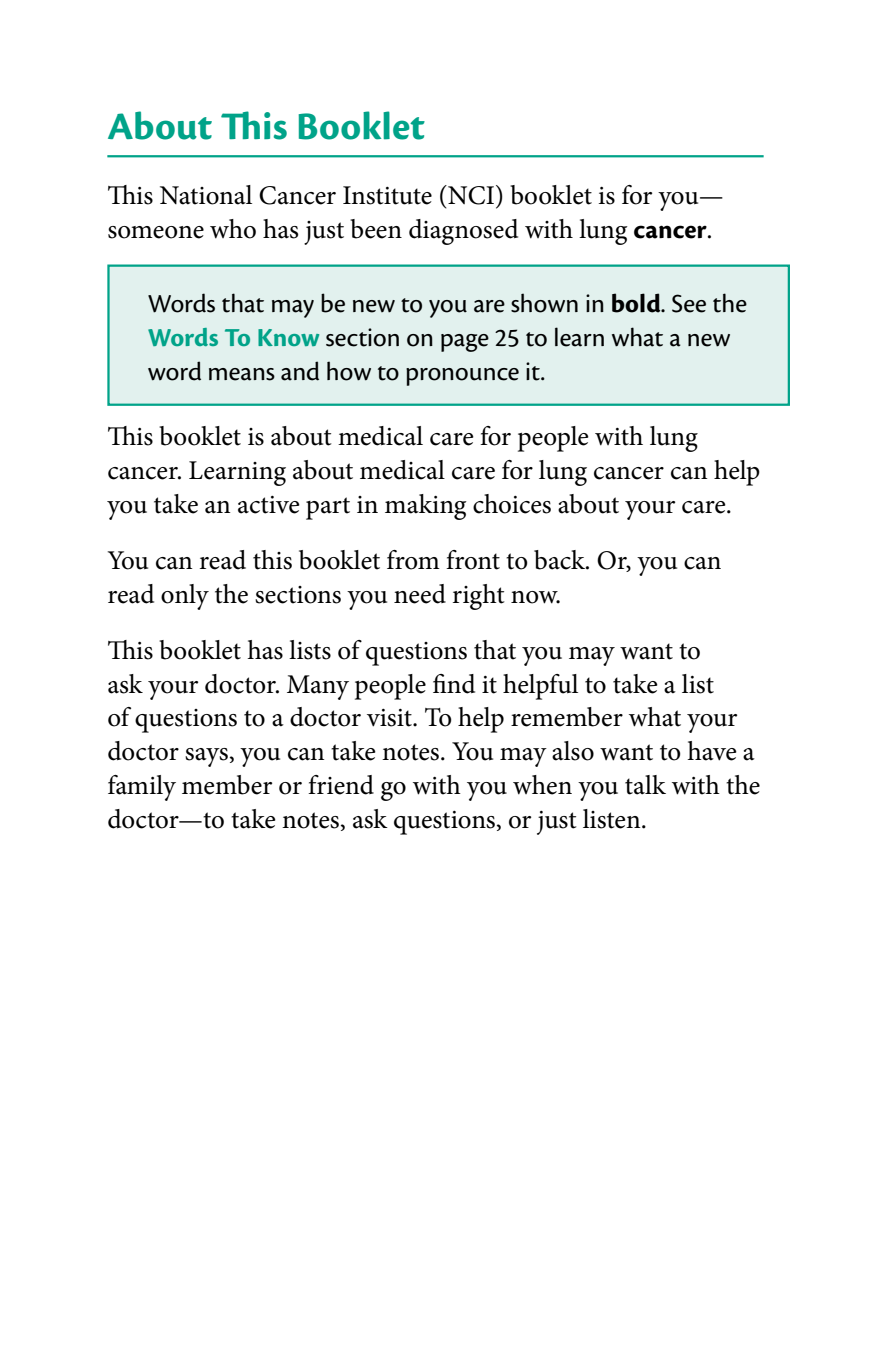
<style>
.page{position:relative;width:871px;height:1357px;background:#fff}
.page>*{position:absolute;margin:0;border:0;box-sizing:border-box;transform-origin:0 0}
.chapter_title{font:700 40.5px "Cronos Pro";letter-spacing:.005em;color:#00a389}
.text{font:27px/33.8px "Minion Pro";letter-spacing:-.005em;color:#000}
.sidebar_text-1st{font:27px/33.8px "Cronos Pro";color:#000}
.s1{font-family:"Cronos Pro";font-weight:700}
.s2{font-weight:700}
.s3{font-weight:700;color:#00a389}
</style>
<div class="page">
<div style="left:107px;top:264px;width:683px;height:142px;background:#e2f1ee;border:2px solid #00a389"></div>
<hr style="left:107px;top:155px;width:656px;height:2px;background:#00a389">
<h2 class="chapter_title" style="left:107px;top:103px;width:319px">About This Booklet</h2>
<p class="text" style="left:107px;top:179px;width:618px">This National Cancer Institute (NCI) booklet is for you— someone who has just been diagnosed with lung <span class="s1">cancer</span>.</p>
<p class="sidebar_text-1st" style="left:148px;top:287px;width:600px">Words that may be new to you are shown in <span class="s2">bold</span>. See the<br><span class="s3">Words To Know</span> section on page 25 to learn what a new word means and how to pronounce it.</p>
<p class="text" style="left:107px;top:420px;width:654px">This booklet is about medical care for people with lung cancer. Learning about medical care for lung cancer can help you take an active part in making choices about your care.</p>
<p class="text" style="left:107px;top:543px;width:616px">You can read this booklet from front to back. Or, you can read only the sections you need right now.</p>
<p class="text" style="left:107px;top:633px;width:654px">This booklet has lists of questions that you may want to<br>ask your doctor. Many people find it helpful to take a list<br>of questions to a doctor visit. To help remember what your doctor says, you can take notes. You may also want to have a family member or friend go with you when you talk with the doctor—to take notes, ask questions, or just listen.</p>
</div>
